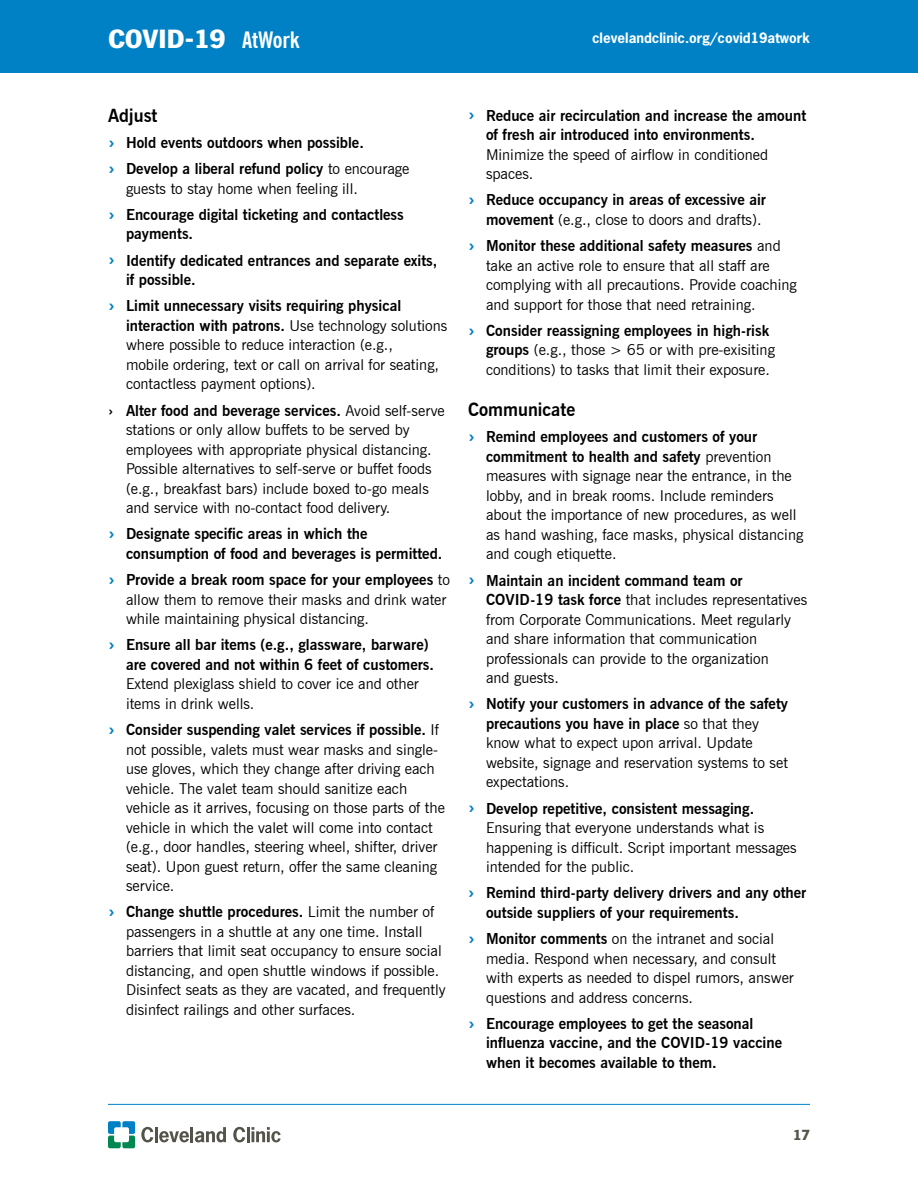
<style>
.page{position:relative;width:918px;height:1188px;background:#fff}
.page>*{position:absolute;margin:0;border:0;box-sizing:border-box;transform-origin:0 0}
.t1{font:900 27px "News Gothic LT Std";color:#fff}
.t2{font:700 18px "News Gothic BT";color:#000}
.t3{font:15px/19.5px "News Gothic BT";color:#000}
.t4{font:700 15px/19.5px "News Gothic BT";color:#000}
.t5{font:900 15px "News Gothic LT Std";color:#54534a}
.t6{font:700 13.5px "News Gothic Std";color:#fff}
.s1{font-family:"News Gothic BT";font-weight:700;font-stretch:condensed;font-size:22.5px}
.s2{font-size:19.8px;color:#0081c6}
.s3{font-weight:400}
.s4{font-weight:700}
.s5{font-weight:700;font-size:19.8px;color:#0081c6}
</style>
<div class="page">
<hr style="left:108px;top:1104px;width:702px;height:1px;background:#0081c6">
<div style="left:0;top:0;width:918px;height:73px;background:#0081c6"></div>
<svg style="left:141px;top:1127px;width:12px;height:15px"></svg>
<hr style="left:155px;top:1127px;width:3px;height:15px;background:#54534a">
<svg style="left:159px;top:1131px;width:30px;height:11px"></svg>
<hr style="left:190px;top:1127px;width:3px;height:15px;background:#54534a">
<svg style="left:195px;top:1127px;width:31px;height:15px"></svg>
<svg style="left:233px;top:1127px;width:12px;height:15px"></svg>
<hr style="left:247px;top:1127px;width:3px;height:15px;background:#54534a">
<svg style="left:251px;top:1127px;width:30px;height:15px"></svg>
<svg style="left:108px;top:1121px;width:27px;height:27px"></svg>
<h1 class="t1" style="left:108px;top:23px;width:193px">COVID-19 <span class="s1">AtWork</span></h1>
<p class="t6" style="left:592px;top:29px;width:219px">clevelandclinic.org/covid19atwork</p>
<p class="t2" style="left:108px;top:104px;width:51px">Adjust</p>
<p class="t4" style="left:108px;top:129px;width:303px;line-height:26.2px"><span class="s2">›</span> Hold events outdoors when possible.<br><span class="s2">›</span> Develop a liberal refund policy <span class="s3">to encourage</span></p>
<p class="t4" style="left:108px;top:175px;width:297px;line-height:26.2px;text-indent:18px"><span class="s3">guests to stay home when feeling ill.<br></span><span class="s2">›</span> Encourage digital ticketing and contactless</p>
<p class="t4" style="left:108px;top:221px;width:331px;line-height:26.2px;text-indent:18px">payments.<br><span class="s2">›</span> Identify dedicated entrances and separate exits,</p>
<p class="t4" style="left:108px;top:267px;width:295px;line-height:26.2px;text-indent:18px">if possible.<br><span class="s2">›</span> Limit unnecessary visits requiring physical</p>
<p class="t3" style="left:126px;top:316px;width:323px"><span class="s4">interaction with patrons.</span> Use technology solutions where possible to reduce interaction (e.g.,<br>mobile ordering, text or call on arrival for seating, contactless payment options).</p>
<p class="t3" style="left:126px;top:400px;width:320px;text-indent:-18px"><span class="s4">› Alter food and beverage services.</span> Avoid self-serve stations or only allow buffets to be served by employees with appropriate physical distancing.<br>Possible alternatives to self-serve or buffet foods (e.g., breakfast bars) include boxed to-go meals and service with no-contact food delivery.</p>
<p class="t4" style="left:126px;top:524px;width:318px;text-indent:-18px"><span class="s2">›</span> Designate specific areas in which the consumption of food and beverages is permitted.</p>
<p class="t3" style="left:126px;top:570px;width:325px;text-indent:-18px"><span class="s5">›</span> <span class="s4">Provide a break room space for your employees</span> to allow them to remove their masks and drink water while maintaining physical distancing.</p>
<p class="t4" style="left:126px;top:635px;width:310px;text-indent:-18px"><span class="s2">›</span> Ensure all bar items (e.g., glassware, barware) are covered and not within 6 feet of customers.</p>
<p class="t3" style="left:126px;top:674px;width:294px">Extend plexiglass shield to cover ice and other items in drink wells.</p>
<p class="t3" style="left:126px;top:720px;width:320px;text-indent:-18px"><span class="s5">›</span> <span class="s4">Consider suspending valet services if possible.</span> If not possible, valets must wear masks and single&shy;use gloves, which they change after driving each vehicle. The valet team should sanitize each vehicle as it arrives, focusing on those parts of the vehicle in which the valet will come into contact (e.g., door handles, steering wheel, shifter, driver seat). Upon guest return, offer the same cleaning service.</p>
<p class="t3" style="left:126px;top:902px;width:321px;text-indent:-18px"><span class="s5">›</span> <span class="s4">Change shuttle procedures.</span> Limit the number of passengers in a shuttle at any one time. Install barriers that limit seat occupancy to ensure social distancing, and open shuttle windows if possible.<br>Disinfect seats as they are vacated, and frequently disinfect railings and other surfaces.</p>
<p class="t4" style="left:486px;top:105px;width:322px;text-indent:-18px"><span class="s2">›</span> Reduce air recirculation and increase the amount of fresh air introduced into environments.</p>
<p class="t3" style="left:486px;top:144px;width:284px">Minimize the speed of airflow in conditioned spaces.</p>
<p class="t4" style="left:468px;top:190px;width:300px;text-align:right"><span class="s2">›</span> Reduce occupancy in areas of excessive air movement <span class="s3">(e.g., close to doors and drafts).</span></p>
<p class="t3" style="left:486px;top:236px;width:312px;text-indent:-18px"><span class="s5">›</span> <span class="s4">Monitor these additional safety measures</span> and take an active role to ensure that all staff are complying with all precautions. Provide coaching and support for those that need retraining.</p>
<p class="t3" style="left:486px;top:321px;width:290px;text-indent:-18px"><span class="s5">›</span> <span class="s4">Consider reassigning employees in high-risk groups</span> (e.g., those &gt; 65 or with pre-exisiting conditions) to tasks that limit their exposure.</p>
<p class="t2" style="left:468px;top:399px;width:109px">Communicate</p>
<p class="t3" style="left:486px;top:427px;width:319px;text-indent:-18px"><span class="s5">›</span> <span class="s4">Remind employees and customers of your commitment to health and safety</span> prevention measures with signage near the entrance, in the lobby, and in break rooms. Include reminders about the importance of new procedures, as well as hand washing, face masks, physical distancing and cough etiquette.</p>
<p class="t3" style="left:486px;top:570px;width:323px;text-indent:-18px"><span class="s5">›</span> <span class="s4">Maintain an incident command team or COVID-19 task force</span> that includes representatives from Corporate Communications. Meet regularly and share information that communication professionals can provide to the organization<br>and guests.</p>
<p class="t3" style="left:486px;top:694px;width:304px;text-indent:-18px"><span class="s5">›</span> <span class="s4">Notify your customers in advance of the safety precautions you have in place</span> so that they know what to expect upon arrival. Update website, signage and reservation systems to set expectations.</p>
<p class="t3" style="left:486px;top:798px;width:312px;text-indent:-18px"><span class="s5">›</span> <span class="s4">Develop repetitive, consistent messaging.<br></span>Ensuring that everyone understands what is happening is difficult. Script important messages intended for the public.</p>
<p class="t4" style="left:486px;top:883px;width:322px;text-indent:-18px"><span class="s2">›</span> Remind third-party delivery drivers and any other outside suppliers of your requirements.</p>
<p class="t3" style="left:486px;top:929px;width:309px;text-indent:-18px"><span class="s5">›</span> <span class="s4">Monitor comments</span> on the intranet and social media. Respond when necessary, and consult with experts as needed to dispel rumors, answer questions and address concerns.</p>
<p class="t4" style="left:486px;top:1014px;width:298px;text-indent:-18px"><span class="s2">›</span> Encourage employees to get the seasonal influenza vaccine, and the COVID-19 vaccine when it becomes available to them.</p>
<p class="t5" style="left:793px;top:1126px;width:18px">17</p>
</div>
